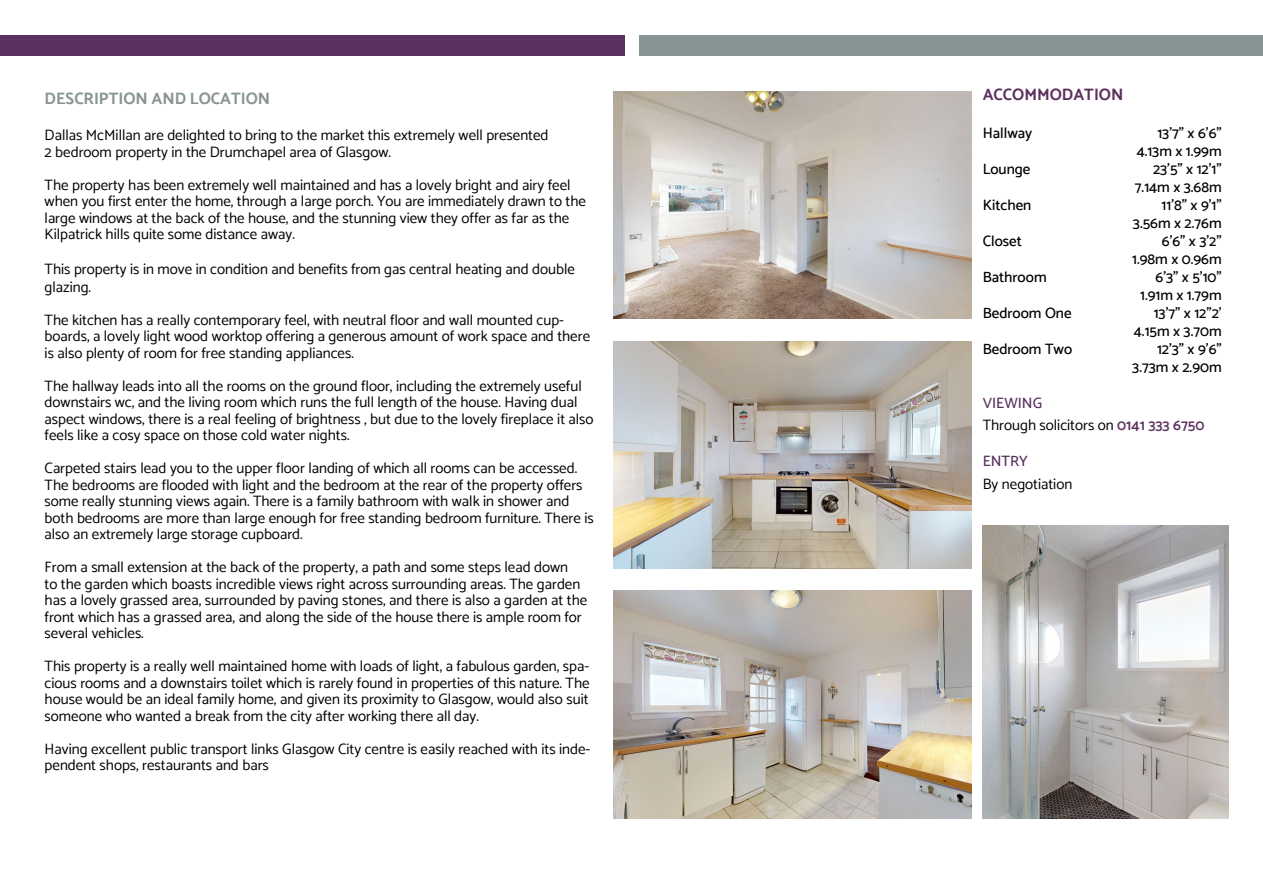
<style>
.page{position:relative;width:1263px;height:893px;background:#fff}
.page>*{position:absolute;margin:0;border:0;box-sizing:border-box;transform-origin:0 0}
.t1{font:700 16.5px "Catamaran";color:#879493}
.t2{font:700 16.5px "Catamaran";color:#5c305f}
.t3{font:15px/16.5px "Catamaran";color:#000}
.t4{font:500 15px/18px "Catamaran";color:#000;text-align:right}
.t5{font:500 15px "Catamaran";color:#5c305f}
.s1{font-weight:500;color:#5c305f}
.s2{font-weight:600;color:#5c305f}
</style>
<div class="page">
<div style="left:640px;top:35px;width:623px;height:20px;background:#879493"></div>
<div style="left:0;top:35px;width:625px;height:20px;background:#5c305f"></div>
<img style="left:614px;top:91px;width:358px;height:228px">
<img style="left:614px;top:341px;width:358px;height:228px">
<img style="left:614px;top:590px;width:358px;height:228px">
<img style="left:983px;top:525px;width:246px;height:293px">
<p class="t1" style="left:45px;top:88px;width:227px">DESCRIPTION AND LOCATION</p>
<p class="t3" style="left:45px;top:127px;width:505px">Dallas McMillan are delighted to bring to the market this extremely well presented<br>2 bedroom property in the Drumchapel area of Glasgow.</p>
<p class="t3" style="left:45px;top:176px;width:543px">The property has been extremely well maintained and has a lovely bright and airy feel when you first enter the home, through a large porch. You are immediately drawn to the large windows at the back of the house, and the stunning view they offer as far as the Kilpatrick hills quite some distance away.</p>
<p class="t3" style="left:45px;top:259px;width:532px;line-height:18px">This property is in move in condition and benefits from gas central heating and double glazing.</p>
<p class="t3" style="left:45px;top:311px;width:547px">The kitchen has a really contemporary feel, with neutral floor and wall mounted cup&shy;boards, a lovely light wood worktop offering a generous amount of work space and there is also plenty of room for free standing appliances.</p>
<p class="t3" style="left:45px;top:377px;width:550px">The hallway leads into all the rooms on the ground floor, including the extremely useful downstairs wc, and the living room which runs the full length of the house. Having dual aspect windows, there is a real feeling of brightness , but due to the lovely fireplace it also feels like a cosy space on those cold water nights.</p>
<p class="t3" style="left:45px;top:460px;width:551px">Carpeted stairs lead you to the upper floor landing of which all rooms can be accessed.<br>The bedrooms are flooded with light and the bedroom at the rear of the property offers some really stunning views again. There is a family bathroom with walk in shower and both bedrooms are more than large enough for free standing bedroom furniture. There is also an extremely large storage cupboard.</p>
<p class="t3" style="left:45px;top:559px;width:544px">From a small extension at the back of the property, a path and some steps lead down<br>to the garden which boasts incredible views right across surrounding areas. The garden has a lovely grassed area, surrounded by paving stones, and there is also a garden at the front which has a grassed area, and along the side of the house there is ample room for several vehicles.</p>
<p class="t3" style="left:45px;top:658px;width:546px;text-align:justify">This property is a really well maintained home with loads of light, a fabulous garden, spa&shy;cious rooms and a downstairs toilet which is rarely found in properties of this nature. The house would be an ideal family home, and given its proximity to Glasgow, would also suit someone who wanted a break from the city after working there all day.</p>
<p class="t3" style="left:45px;top:740px;width:547px">Having excellent public transport links Glasgow City centre is easily reached with its inde&shy;pendent shops, restaurants and bars</p>
<p class="t2" style="left:983px;top:85px;width:142px">ACCOMMODATION</p>
<p class="t4" style="left:983px;top:124px;width:51px">Hallway</p>
<p class="t4" style="left:1137px;top:124px;width:87px">13’7” x 6’6”<br>4.13m x 1.99m</p>
<p class="t4" style="left:983px;top:160px;width:49px">Lounge</p>
<p class="t4" style="left:1135px;top:160px;width:88px">23’5” x 12’1”<br>7.14m x 3.68m</p>
<p class="t4" style="left:983px;top:196px;width:50px">Kitchen</p>
<p class="t4" style="left:1133px;top:196px;width:90px">11’8” x 9’1”<br>3.56m x 2.76m</p>
<p class="t4" style="left:983px;top:232px;width:41px">Closet</p>
<p class="t4" style="left:1132px;top:232px;width:91px">6’6” x 3’2”<br>1.98m x 0.96m</p>
<p class="t4" style="left:983px;top:268px;width:65px">Bathroom</p>
<p class="t4" style="left:1140px;top:268px;width:83px">6’3” x 5’10”<br>1.91m x 1.79m</p>
<p class="t4" style="left:983px;top:304px;width:90px">Bedroom One</p>
<p class="t4" style="left:1134px;top:304px;width:89px">13’7” x 12”2’<br>4.15m x 3.70m</p>
<p class="t4" style="left:983px;top:340px;width:91px">Bedroom Two</p>
<p class="t4" style="left:1132px;top:340px;width:91px">12’3” x 9’6”<br>3.73m x 2.90m</p>
<p class="t3" style="left:983px;top:392px;width:223px;line-height:22.2px"><span class="s1">VIEWING<br></span>Through solicitors on <span class="s2">0141 333 6750</span></p>
<p class="t5" style="left:983px;top:452px;width:47px">ENTRY</p>
<p class="t3" style="left:983px;top:475px;width:91px">By negotiation</p>
</div>
